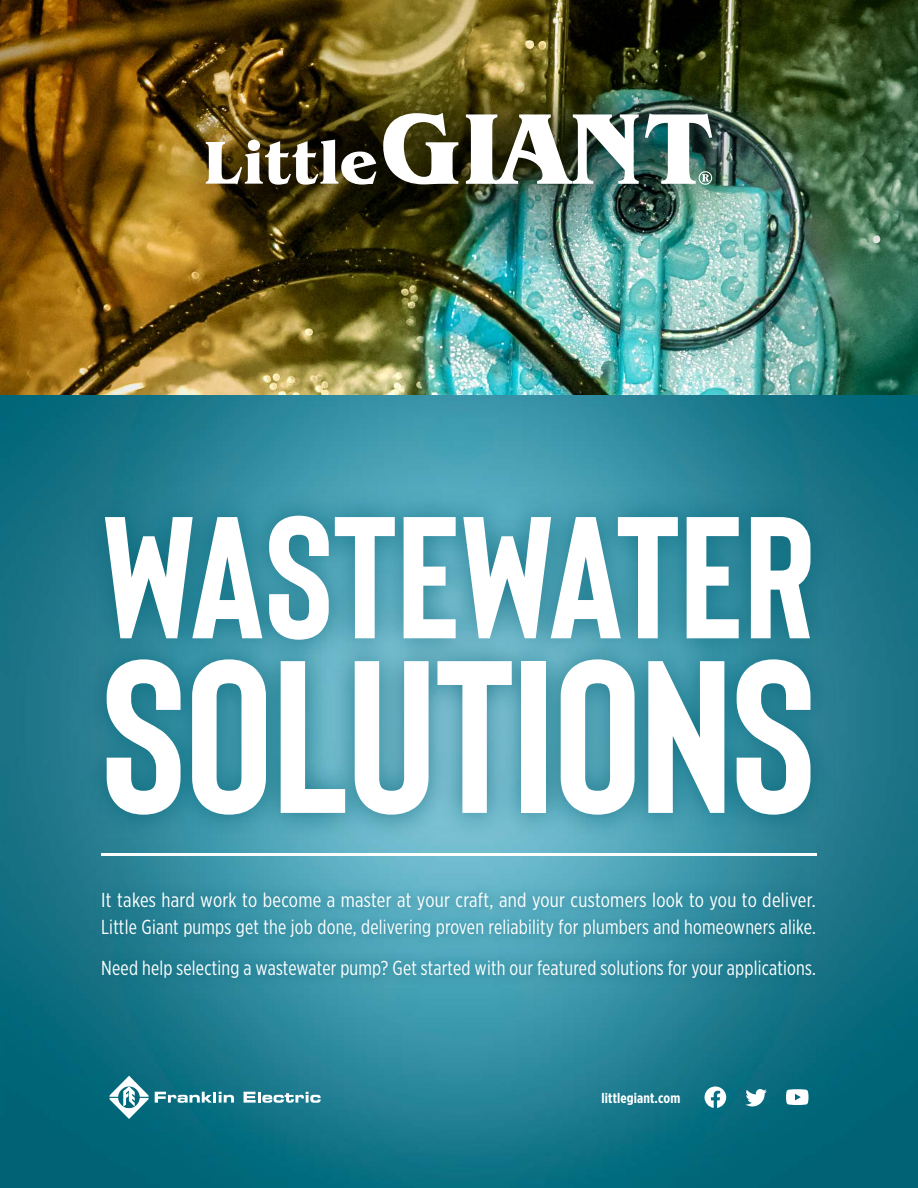
<style>
.page{position:relative;width:918px;height:1188px;background:#fff}
.page>*{position:absolute;margin:0;border:0;box-sizing:border-box;transform-origin:0 0}
.t1{font:700 216.75px "Bison";letter-spacing:-.005em;color:#fff}
.t2{font:700 173.25px "Bison";color:#fff;scale:1.04 1}
.t3{font:20.25px/27px "Gotham X Narrow";letter-spacing:.01em;color:#fff}
.t4{font:20.25px "Gotham X Narrow";letter-spacing:.01em;color:#fff;scale:.96 1}
.t5{font:700 14.1px "Gotham X Narrow";letter-spacing:.01em;color:#fff}
</style>
<div class="page">
<img style="left:0;top:0;width:918px;height:1188px">
<svg style="left:155px;top:1092px;width:79px;height:11px"></svg>
<svg style="left:244px;top:1092px;width:77px;height:11px"></svg>
<svg style="left:110px;top:1076px;width:39px;height:43px"></svg>
<div style="left:79px;top:488px;width:760px;height:354px;background:#006275;opacity:.75"></div>
<div style="left:90px;top:881px;width:736px;height:108px;background:#006275;opacity:.73"></div>
<hr style="left:101px;top:853px;width:716px;height:3px;background:#fff">
<img style="left:150px;top:55px;width:618px;height:188px">
<svg style="left:206px;top:140px;width:170px;height:45px"></svg>
<svg style="left:383px;top:113px;width:75px;height:71px"></svg>
<img style="left:466px;top:114px;width:173px;height:70px">
<svg style="left:645px;top:113px;width:67px;height:72px"></svg>
<svg style="left:745px;top:1089px;width:22px;height:17px"></svg>
<svg style="left:786px;top:1089px;width:23px;height:16px"></svg>
<svg style="left:705px;top:1086px;width:21px;height:22px"></svg>
<h2 class="t2" style="left:102px;top:469px;width:687px">WASTEWATER</h2>
<h1 class="t1" style="left:101px;top:601px;width:716px">SOLUTIONS</h1>
<p class="t3" style="left:101px;top:886px;width:716px">It takes hard work to become a master at your craft, and your customers look to you to deliver.<br>Little Giant pumps get the job done, delivering proven reliability for plumbers and homeowners alike.</p>
<p class="t4" style="left:101px;top:956px;width:746px">Need help selecting a wastewater pump? Get started with our featured solutions for your applications.</p>
<p class="t5" style="left:602px;top:1089px;width:80px">littlegiant.com</p>
</div>
